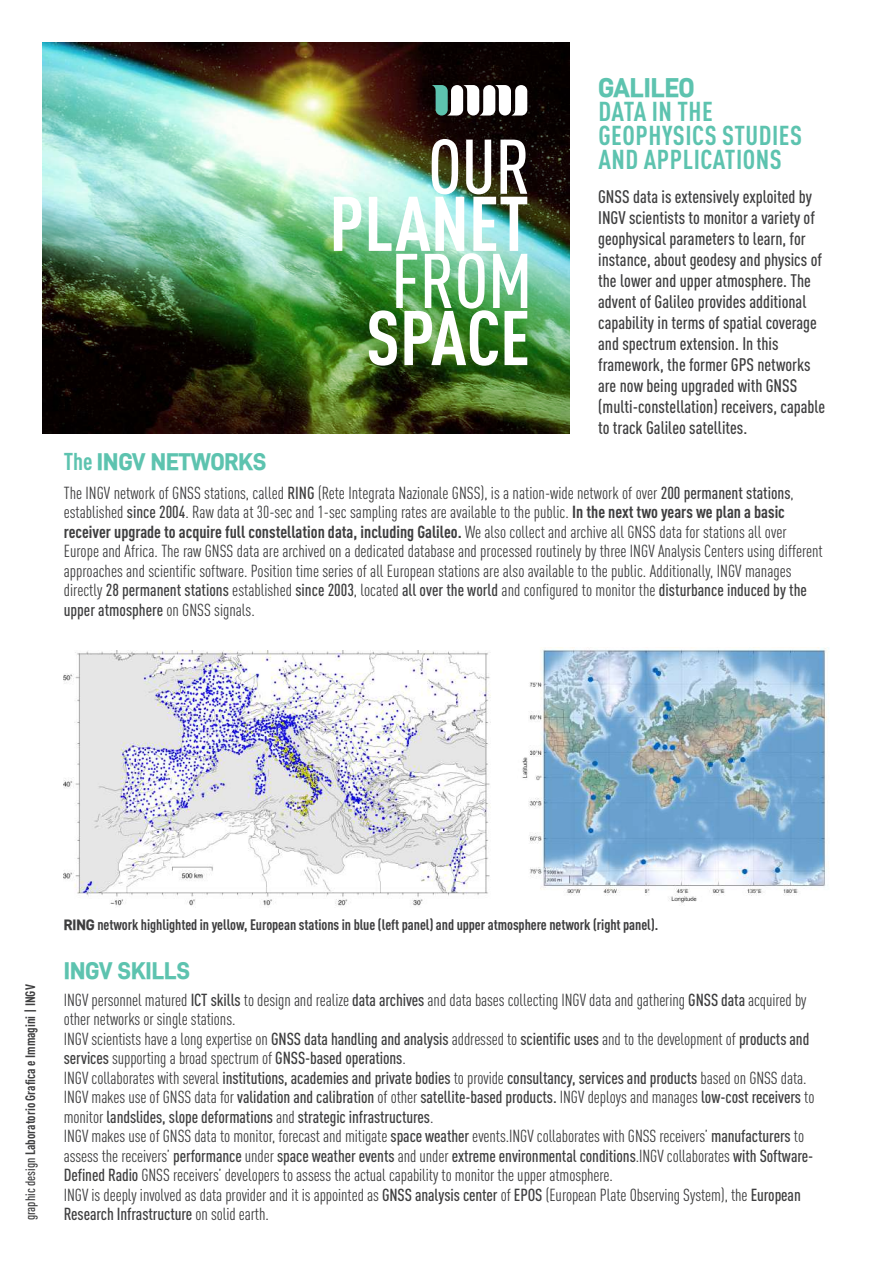
<style>
.page{position:relative;width:893px;height:1263px;background:#fff}
.page>*{position:absolute;margin:0;border:0;box-sizing:border-box;transform-origin:0 0}
.t1{font:700 condensed 76.2px "DIN Pro";color:#fff}
.t2{font:500 condensed 76.2px "DIN Pro";color:#fff}
.t3{font:700 condensed 27px/24px "DIN Pro";letter-spacing:.02em;color:#5dc3af}
.t4{font:27px "D DIN PRO Heavy";color:#5dc3af}
.t5{font:24px "D DIN PRO Heavy";color:#5dc3af}
.t6{font:500 condensed 18px/21px "DIN Pro";color:#3e3e3f}
.t7{font:condensed 17.25px/19.5px "DIN Pro";letter-spacing:-.005em;color:#3e3e3f}
.t8{font:700 condensed 15px "DIN Pro";letter-spacing:-.005em;color:#3e3e3f}
.t9{font:700 condensed 13.5px "DIN Pro";color:#3e3e3f}
.s1{font-family:"DIN Pro";font-weight:700;font-stretch:condensed}
.s2{font-weight:500}
.s3{font-weight:700}
.s4{font-family:"D DIN PRO Heavy";font-weight:400;font-stretch:normal}
</style>
<div class="page">
<img style="left:64px;top:651px;width:427px;height:255px">
<img style="left:522px;top:648px;width:307px;height:255px">
<img style="left:43px;top:43px;width:527px;height:391px">
<svg style="left:432px;top:85px;width:95px;height:31px"></svg>
<h1 class="t2" style="left:428px;top:110px;width:104px">OUR</h1>
<h1 class="t1" style="left:329px;top:166px;width:201px">PLANET</h1>
<h1 class="t2" style="left:391px;top:225px;width:142px">FROM</h1>
<h1 class="t1" style="left:366px;top:280px;width:165px">SPACE</h1>
<h2 class="t4" style="left:598px;top:72px;width:98px">GALILEO</h2>
<h2 class="t3" style="left:598px;top:97px;width:205px">DATA IN THE<br>GEOPHYSICS STUDIES<br>AND APPLICATIONS</h2>
<p class="t6" style="left:598px;top:184px;width:229px">GNSS data is extensively exploited by INGV scientists to monitor a variety of geophysical parameters to learn, for instance, about geodesy and physics of the lower and upper atmosphere. The advent of Galileo provides additional capability in terms of spatial coverage and spectrum extension. In this framework, the former GPS networks are now being upgraded with GNSS (multi-constellation) receivers, capable to track Galileo satellites.</p>
<h3 class="t5" style="left:64px;top:448px;width:204px"><span class="s1">The</span> INGV NETWORKS</h3>
<p class="t7" style="left:64px;top:482px;width:760px">The INGV network of GNSS stations, called <span class="s2">RING</span> (Rete Integrata Nazionale GNSS), is a nation-wide network of over <span class="s2">200 permanent stations</span>, established <span class="s2">since 2004</span>. Raw data at 30-sec and 1-sec sampling rates are available to the public. <span class="s3">In the next two years we plan a basic receiver upgrade to acquire full constellation data, including Galileo.</span> We also collect and archive all GNSS data for stations all over Europe and Africa. The raw GNSS data are archived on a dedicated database and processed routinely by three INGV Analysis Centers using different approaches and scientific software. Position time series of all European stations are also available to the public. Additionally, INGV manages directly <span class="s2">28 permanent stations</span> established <span class="s2">since 2003</span>, located <span class="s2">all over the world</span> and configured to monitor the <span class="s2">disturbance induced by the upper atmosphere</span> on GNSS signals.</p>
<p class="t9" style="left:20px;top:1220px;width:237px;rotate:-90deg"><span class="s2">graphic design</span> Laboratorio Grafica e Immagini | INGV</p>
<p class="t8" style="left:64px;top:913px;width:596px"><span class="s4">RING</span> network highlighted in yellow, European stations in blue (left panel) and upper atmosphere network (right panel).</p>
<h3 class="t5" style="left:64px;top:957px;width:128px">INGV SKILLS</h3>
<p class="t7" style="left:64px;top:989px;width:752px">INGV personnel matured <span class="s2">ICT skills</span> to design and realize <span class="s2">data archives</span> and data bases collecting INGV data and gathering <span class="s2">GNSS data</span> acquired by other networks or single stations.<br>INGV scientists have a long expertise on <span class="s2">GNSS data handling and analysis</span> addressed to <span class="s2">scientific uses</span> and to the development of <span class="s2">products and services</span> supporting a broad spectrum of <span class="s2">GNSS-based operations</span>.<br>INGV collaborates with several <span class="s2">institutions, academies and private bodies</span> to provide <span class="s2">consultancy, services and products</span> based on GNSS data.<br>INGV makes use of GNSS data for <span class="s2">validation and calibration</span> of other <span class="s2">satellite-based products.</span> INGV deploys and manages <span class="s2">low-cost receivers</span> to monitor <span class="s2">landslides, slope deformations</span> and <span class="s2">strategic infrastructures</span>.<br>INGV makes use of GNSS data to monitor, forecast and mitigate <span class="s2">space weather</span> events.INGV collaborates with GNSS receivers’ <span class="s2">manufacturers</span> to assess the receivers’ <span class="s2">performance</span> under <span class="s2">space weather events</span> and under <span class="s2">extreme environmental conditions</span>.INGV collaborates <span class="s2">with Software-Defined Radio</span> GNSS receivers’ developers to assess the actual capability to monitor the upper atmosphere.<br>INGV is deeply involved as data provider and it is appointed as <span class="s2">GNSS analysis center</span> of <span class="s2">EPOS</span> (European Plate Observing System), the <span class="s2">European Research Infrastructure</span> on solid earth.</p>
</div>
